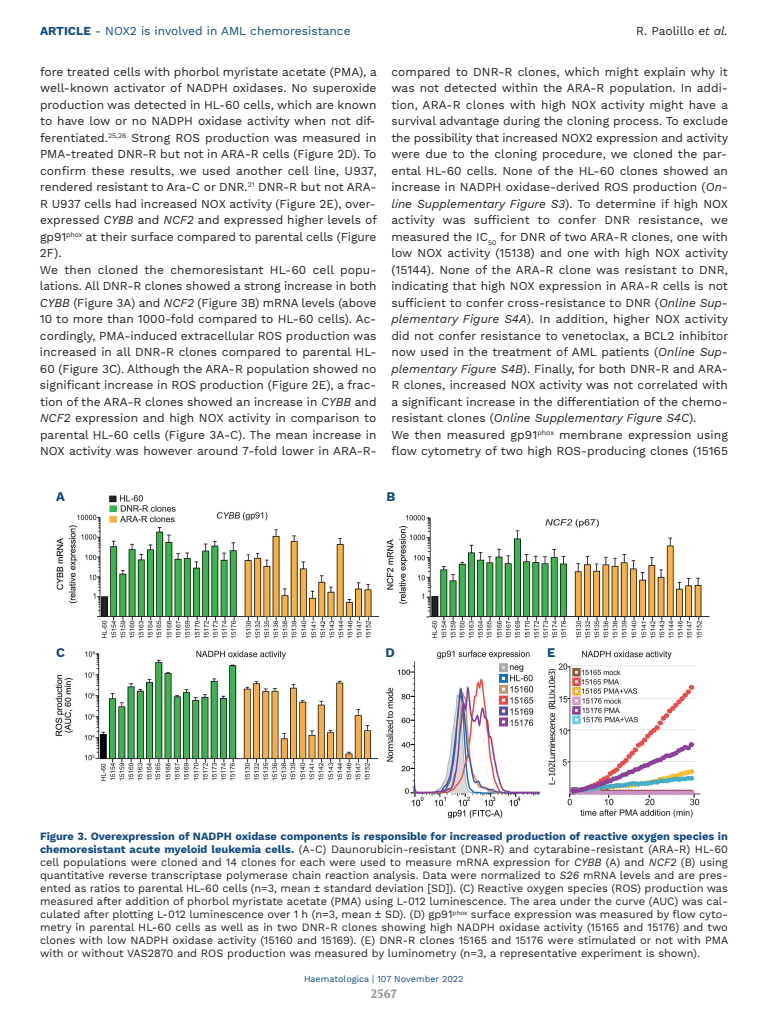
<style>
.page{position:relative;width:768px;height:1024px;background:#fff}
.page>*{position:absolute;margin:0;border:0;box-sizing:border-box;transform-origin:0 0}
.t1{font:700 13px "Work Sans";color:#134a80}
.t2{font:12px/16.5px "Work Sans";color:#231f20}
.t3{font:12px "Work Sans";color:#134a80}
.t4{font:700 12px "Volkhov";color:#939598}
.t5{font:11px/13px "Work Sans";color:#231f20;text-align:justify}
.t6{font:9px "Work Sans";color:#134a80}
.s1{font-weight:700}
.s2{font-style:italic}
.s3{font-weight:700;color:#134a80}
</style>
<div class="page">
<img style="left:55px;top:495px;width:655px;height:324px">
<p class="t3" style="left:40px;top:24px;width:312px"><span class="s1">ARTICLE</span> - NOX2 is involved in AML chemoresistance</p>
<p class="t2" style="left:636px;top:23px;width:93px">R. Paolillo <span class="s2">et al.</span></p>
<p class="t2" style="left:40px;top:63px;width:339px">fore treated cells with phorbol myristate acetate (PMA), a well-known activator of NADPH oxidases. No superoxide production was detected in HL-60 cells, which are known to have low or no NADPH oxidase activity when not dif&shy;ferentiated.<sup>25,26</sup> Strong ROS production was measured in PMA-treated DNR-R but not in ARA-R cells (Figure 2D). To confirm these results, we used another cell line, U937, rendered resistant to Ara-C or DNR.<sup>21</sup> DNR-R but not ARA-R U937 cells had increased NOX activity (Figure 2E), over&shy;expressed <span class="s2">CYBB</span> and <span class="s2">NCF2</span> and expressed higher levels of gp91<sup>phox</sup> at their surface compared to parental cells (Figure 2F).<br>We then cloned the chemoresistant HL-60 cell popu&shy;lations. All DNR-R clones showed a strong increase in both <span class="s2">CYBB</span> (Figure 3A) and <span class="s2">NCF2</span> (Figure 3B) mRNA levels (above 10 to more than 1000-fold compared to HL-60 cells). Ac&shy;cordingly, PMA-induced extracellular ROS production was increased in all DNR-R clones compared to parental HL-60 (Figure 3C). Although the ARA-R population showed no significant increase in ROS production (Figure 2E), a frac&shy;tion of the ARA-R clones showed an increase in <span class="s2">CYBB</span> and <span class="s2">NCF2</span> expression and high NOX activity in comparison to parental HL-60 cells (Figure 3A-C). The mean increase in NOX activity was however around 7-fold lower in ARA-R-</p>
<p class="t2" style="left:391px;top:63px;width:338px">compared to DNR-R clones, which might explain why it was not detected within the ARA-R population. In addi&shy;tion, ARA-R clones with high NOX activity might have a survival advantage during the cloning process. To exclude the possibility that increased NOX2 expression and activity were due to the cloning procedure, we cloned the par&shy;ental HL-60 cells. None of the HL-60 clones showed an increase in NADPH oxidase-derived ROS production (<span class="s2">On&shy;line Supplementary Figure S3</span>). To determine if high NOX activity was sufficient to confer DNR resistance, we measured the IC<sub>50</sub> for DNR of two ARA-R clones, one with low NOX activity (15138) and one with high NOX activity (15144). None of the ARA-R clone was resistant to DNR, indicating that high NOX expression in ARA-R cells is not sufficient to confer cross-resistance to DNR (<span class="s2">Online Sup&shy;plementary Figure S4A</span>). In addition, higher NOX activity did not confer resistance to venetoclax, a BCL2 inhibitor now used in the treatment of AML patients (<span class="s2">Online Sup&shy;plementary Figure S4B</span>). Finally, for both DNR-R and ARA-R clones, increased NOX activity was not correlated with a significant increase in the differentiation of the chemo&shy;resistant clones (<span class="s2">Online Supplementary Figure S4C</span>).<br>We then measured gp91<sup>phox</sup> membrane expression using flow cytometry of two high ROS-producing clones (15165</p>
<p class="t1" style="left:56px;top:489px;width:10px">A</p>
<p class="t1" style="left:386px;top:489px;width:10px">B</p>
<p class="t1" style="left:56px;top:645px;width:10px">C</p>
<p class="t1" style="left:386px;top:645px;width:11px">D</p>
<p class="t1" style="left:547px;top:645px;width:10px">E</p>
<p class="t5" style="left:40px;top:830px;width:690px"><span class="s3">Figure 3. Overexpression of NADPH oxidase components is responsible for increased production of reactive oxygen species in chemoresistant acute myeloid leukemia cells.</span> (A-C) Daunorubicin-resistant (DNR-R) and cytarabine-resistant (ARA-R) HL-60 cell populations were cloned and 14 clones for each were used to measure mRNA expression for <span class="s2">CYBB</span> (A) and <span class="s2">NCF2</span> (B) using quantitative reverse transcriptase polymerase chain reaction analysis. Data were normalized to <span class="s2">S26</span> mRNA levels and are pres&shy;ented as ratios to parental HL-60 cells (n=3, mean ± standard deviation [SD]). (C) Reactive oxygen species (ROS) production was measured after addition of phorbol myristate acetate (PMA) using L-012 luminescence. The area under the curve (AUC) was cal&shy;culated after plotting L-012 luminescence over 1 h (n=3, mean ± SD). (D) gp91<sup>phox</sup> surface expression was measured by flow cyto&shy;metry in parental HL-60 cells as well as in two DNR-R clones showing high NADPH oxidase activity (15165 and 15176) and two clones with low NADPH oxidase activity (15160 and 15169). (E) DNR-R clones 15165 and 15176 were stimulated or not with PMA with or without VAS2870 and ROS production was measured by luminometry (n=3, a representative experiment is shown).</p>
<p class="t6" style="left:304px;top:974px;width:161px">Haematologica | 107 November 2022</p>
<p class="t4" style="left:371px;top:987px;width:27px">2567</p>
</div>
